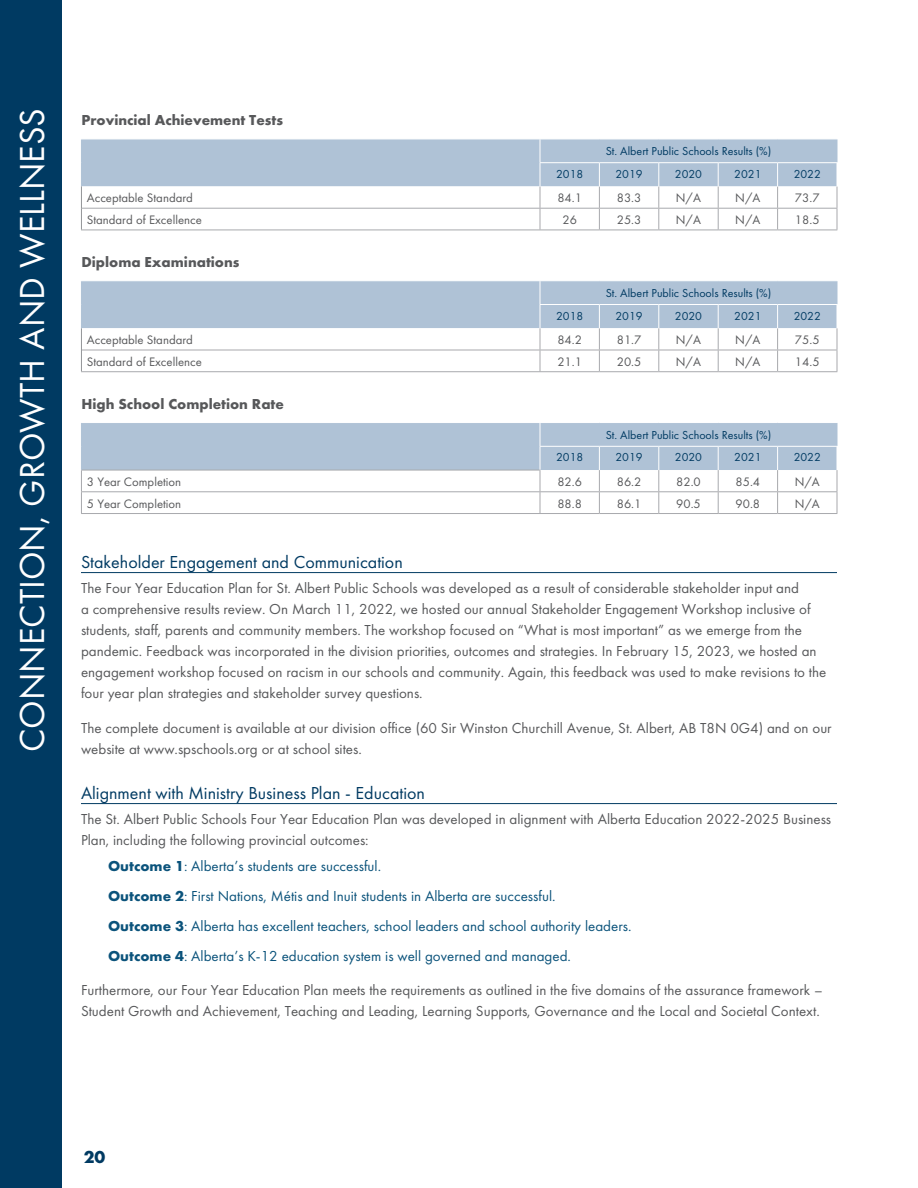
<style>
.page{position:relative;width:918px;height:1188px;background:#fff}
.page>*{position:absolute;margin:0;border:0;box-sizing:border-box;transform-origin:0 0}
.t1{font:36px "Futura PT";color:#fff}
.subhead2{font:18px "Futura PT";color:#003a62}
.t2{font:700 18px "Futura PT";color:#003a62}
.body{font:15px/21px "Futura PT";color:#57585a}
.body-2{font:15px "Futura PT";color:#0b537b}
.subhead4{font:700 15px "Futura PT";color:#57585a}
.Key_Performance_numb{font:12.75px "Futura PT";color:#57585a}
.Key_Performance_Body{font:12.75px "Futura PT";color:#57585a}
.chart_header{font:12px "Futura PT";color:#003a62}
.s1{font-weight:700}
</style>
<div class="page">
<hr style="left:917px;top:0;width:1px;height:622px;background:#d1d2d4">
<hr style="left:81px;top:230px;width:459px;height:1px;background:#a8a9ad">
<hr style="left:540px;top:230px;width:59px;height:1px;background:#a8a9ad">
<hr style="left:599px;top:230px;width:60px;height:1px;background:#a8a9ad">
<hr style="left:659px;top:230px;width:59px;height:1px;background:#a8a9ad">
<hr style="left:718px;top:230px;width:60px;height:1px;background:#a8a9ad">
<hr style="left:778px;top:230px;width:59px;height:1px;background:#a8a9ad">
<svg style="left:81px;top:139px;width:757px;height:91px"></svg>
<svg style="left:81px;top:281px;width:757px;height:91px"></svg>
<svg style="left:81px;top:423px;width:757px;height:91px"></svg>
<hr style="left:81px;top:572px;width:756px;height:1px;background:#003a62">
<hr style="left:81px;top:803px;width:756px;height:1px;background:#003a62">
<div style="left:0;top:0;width:62px;height:1188px;background:#003a62"></div>
<h1 class="t1" style="left:11px;top:752px;width:645px;rotate:-90deg">CONNECTION, GROWTH AND WELLNESS</h1>
<p class="subhead4" style="left:81px;top:111px;width:203px">Provincial Achievement Tests</p>
<p class="chart_header" style="left:606px;top:144px;width:167px">St. Albert Public Schools Results (%)</p>
<p class="chart_header" style="left:556px;top:167px;width:29px">2018</p>
<p class="chart_header" style="left:615px;top:167px;width:29px">2019</p>
<p class="chart_header" style="left:675px;top:167px;width:29px">2020</p>
<p class="chart_header" style="left:734px;top:167px;width:29px">2021</p>
<p class="chart_header" style="left:794px;top:167px;width:29px">2022</p>
<p class="Key_Performance_Body" style="left:87px;top:190px;width:108px">Acceptable Standard</p>
<p class="Key_Performance_numb" style="left:557px;top:190px;width:26px">84.1</p>
<p class="Key_Performance_numb" style="left:617px;top:190px;width:26px">83.3</p>
<p class="Key_Performance_numb" style="left:676px;top:190px;width:27px">N/A</p>
<p class="Key_Performance_numb" style="left:735px;top:190px;width:27px">N/A</p>
<p class="Key_Performance_numb" style="left:795px;top:190px;width:26px">73.7</p>
<p class="Key_Performance_Body" style="left:87px;top:212px;width:116px">Standard of Excellence</p>
<p class="Key_Performance_numb" style="left:562px;top:212px;width:16px">26</p>
<p class="Key_Performance_numb" style="left:617px;top:212px;width:26px">25.3</p>
<p class="Key_Performance_numb" style="left:676px;top:212px;width:27px">N/A</p>
<p class="Key_Performance_numb" style="left:735px;top:212px;width:27px">N/A</p>
<p class="Key_Performance_numb" style="left:795px;top:212px;width:26px">18.5</p>
<p class="subhead4" style="left:81px;top:253px;width:160px">Diploma Examinations</p>
<p class="chart_header" style="left:606px;top:286px;width:167px">St. Albert Public Schools Results (%)</p>
<p class="chart_header" style="left:556px;top:309px;width:29px">2018</p>
<p class="chart_header" style="left:615px;top:309px;width:29px">2019</p>
<p class="chart_header" style="left:675px;top:309px;width:29px">2020</p>
<p class="chart_header" style="left:734px;top:309px;width:29px">2021</p>
<p class="chart_header" style="left:794px;top:309px;width:29px">2022</p>
<p class="Key_Performance_Body" style="left:87px;top:332px;width:108px">Acceptable Standard</p>
<p class="Key_Performance_numb" style="left:557px;top:332px;width:26px">84.2</p>
<p class="Key_Performance_numb" style="left:617px;top:332px;width:26px">81.7</p>
<p class="Key_Performance_numb" style="left:676px;top:332px;width:27px">N/A</p>
<p class="Key_Performance_numb" style="left:735px;top:332px;width:27px">N/A</p>
<p class="Key_Performance_numb" style="left:795px;top:332px;width:26px">75.5</p>
<p class="Key_Performance_Body" style="left:87px;top:354px;width:116px">Standard of Excellence</p>
<p class="Key_Performance_numb" style="left:557px;top:354px;width:26px">21.1</p>
<p class="Key_Performance_numb" style="left:617px;top:354px;width:26px">20.5</p>
<p class="Key_Performance_numb" style="left:676px;top:354px;width:27px">N/A</p>
<p class="Key_Performance_numb" style="left:735px;top:354px;width:27px">N/A</p>
<p class="Key_Performance_numb" style="left:795px;top:354px;width:26px">14.5</p>
<p class="subhead4" style="left:81px;top:394px;width:204px">High School Completion Rate</p>
<p class="chart_header" style="left:606px;top:428px;width:167px">St. Albert Public Schools Results (%)</p>
<p class="chart_header" style="left:556px;top:450px;width:29px">2018</p>
<p class="chart_header" style="left:615px;top:450px;width:29px">2019</p>
<p class="chart_header" style="left:675px;top:450px;width:29px">2020</p>
<p class="chart_header" style="left:734px;top:450px;width:29px">2021</p>
<p class="chart_header" style="left:794px;top:450px;width:29px">2022</p>
<p class="Key_Performance_Body" style="left:87px;top:474px;width:96px">3 Year Completion</p>
<p class="Key_Performance_numb" style="left:557px;top:474px;width:26px">82.6</p>
<p class="Key_Performance_numb" style="left:617px;top:474px;width:26px">86.2</p>
<p class="Key_Performance_numb" style="left:676px;top:474px;width:26px">82.0</p>
<p class="Key_Performance_numb" style="left:736px;top:474px;width:26px">85.4</p>
<p class="Key_Performance_numb" style="left:795px;top:474px;width:27px">N/A</p>
<p class="Key_Performance_Body" style="left:87px;top:496px;width:96px">5 Year Completion</p>
<p class="Key_Performance_numb" style="left:557px;top:496px;width:26px">88.8</p>
<p class="Key_Performance_numb" style="left:617px;top:496px;width:26px">86.1</p>
<p class="Key_Performance_numb" style="left:676px;top:496px;width:26px">90.5</p>
<p class="Key_Performance_numb" style="left:736px;top:496px;width:26px">90.8</p>
<p class="Key_Performance_numb" style="left:795px;top:496px;width:27px">N/A</p>
<p class="subhead2" style="left:81px;top:551px;width:323px">Stakeholder Engagement and Communication</p>
<p class="body" style="left:81px;top:578px;width:747px">The Four Year Education Plan for St. Albert Public Schools was developed as a result of considerable stakeholder input and<br>a comprehensive results review. On March 11, 2022, we hosted our annual Stakeholder Engagement Workshop inclusive of students, staff, parents and community members. The workshop focused on “What is most important” as we emerge from the pandemic. Feedback was incorporated in the division priorities, outcomes and strategies. In February 15, 2023, we hosted an engagement workshop focused on racism in our schools and community. Again, this feedback was used to make revisions to the four year plan strategies and stakeholder survey questions.</p>
<p class="body" style="left:81px;top:717px;width:752px">The complete document is available at our division office (60 Sir Winston Churchill Avenue, St. Albert, AB T8N 0G4) and on our website at www.spschools.org or at school sites.</p>
<p class="subhead2" style="left:81px;top:782px;width:345px">Alignment with Ministry Business Plan - Education</p>
<p class="body" style="left:81px;top:809px;width:752px">The St. Albert Public Schools Four Year Education Plan was developed in alignment with Alberta Education 2022-2025 Business<br>Plan, including the following provincial outcomes:</p>
<p class="body-2" style="left:108px;top:857px;width:275px"><span class="s1">Outcome 1</span>: Alberta’s students are successful.</p>
<p class="body-2" style="left:108px;top:887px;width:449px"><span class="s1">Outcome 2</span>: First Nations, Métis and Inuit students in Alberta are successful.</p>
<p class="body-2" style="left:108px;top:917px;width:525px"><span class="s1">Outcome 3</span>: Alberta has excellent teachers, school leaders and school authority leaders.</p>
<p class="body-2" style="left:108px;top:947px;width:465px"><span class="s1">Outcome 4</span>: Alberta’s K-12 education system is well governed and managed.</p>
<p class="body" style="left:81px;top:980px;width:743px">Furthermore, our Four Year Education Plan meets the requirements as outlined in the five domains of the assurance framework –<br>Student Growth and Achievement, Teaching and Leading, Learning Supports, Governance and the Local and Societal Context.</p>
<p class="t2" style="left:84px;top:1145px;width:23px">20</p>
</div>
